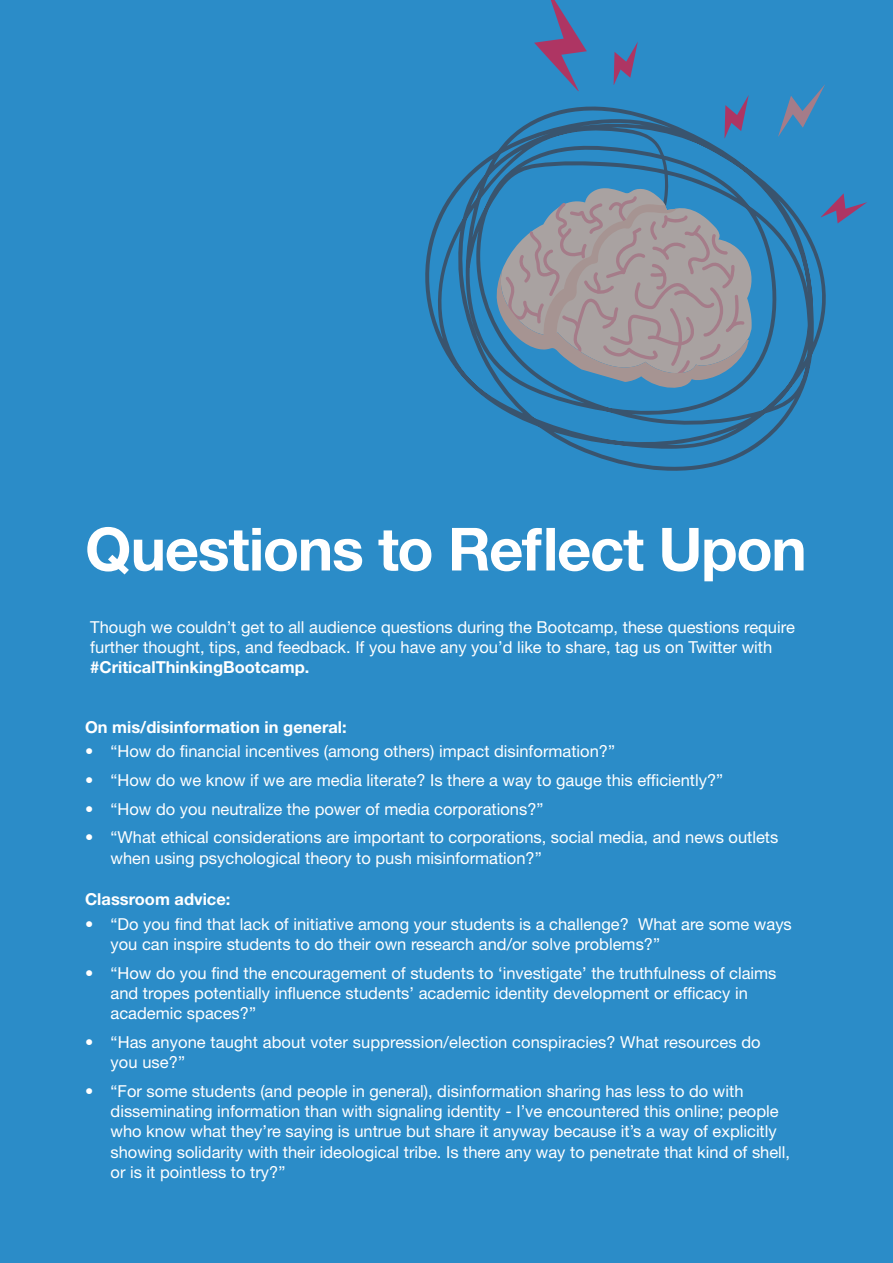
<style>
.page{position:relative;width:893px;height:1263px;background:#2b8cc8}
.page>*{position:absolute;margin:0;border:0;box-sizing:border-box;transform-origin:0 0}
.t1{font:700 59.55px "Helvetica Neue LT Std";letter-spacing:-.02em;color:#fff}
.t2{font:16.5px/20.2px "Helvetica Neue LT Std";color:#fff}
.t3{font:700 16.5px "Helvetica Neue LT Std";color:#fff}
.s1{font-weight:700}
</style>
<div class="page">
<svg style="left:425px;top:106px;width:401px;height:365px"></svg>
<svg style="left:501px;top:188px;width:252px;height:189px"></svg>
<svg style="left:505px;top:196px;width:239px;height:8px"></svg>
<svg style="left:496px;top:204px;width:253px;height:187px"></svg>
<svg style="left:534px;top:0;width:53px;height:91px"></svg>
<svg style="left:778px;top:84px;width:47px;height:52px"></svg>
<svg style="left:614px;top:42px;width:24px;height:43px"></svg>
<svg style="left:821px;top:193px;width:46px;height:30px"></svg>
<svg style="left:724px;top:95px;width:25px;height:43px"></svg>
<p class="t1" style="left:85px;top:512px;width:723px">Questions to Reflect Upon</p>
<p class="t2" style="left:90px;top:616px;width:706px">Though we couldn’t get to all audience questions during the Bootcamp, these questions require further thought, tips, and feedback. If you have any you’d like to share, tag us on Twitter with <span class="s1">#CriticalThinkingBootcamp.</span></p>
<p class="t3" style="left:85px;top:716px;width:263px">On mis/disinformation in general:</p>
<p class="t2" style="left:85px;top:741px;width:532px">• “How do financial incentives (among others) impact disinformation?”</p>
<p class="t2" style="left:85px;top:770px;width:640px">• “How do we know if we are media literate? Is there a way to gauge this efficiently?”</p>
<p class="t2" style="left:85px;top:798px;width:460px">• “How do you neutralize the power of media corporations?”</p>
<p class="t2" style="left:111px;top:827px;width:669px;text-indent:-26px">• “What ethical considerations are important to corporations, social media, and news outlets when using psychological theory to push misinformation?”</p>
<p class="t3" style="left:85px;top:889px;width:147px">Classroom advice:</p>
<p class="t2" style="left:111px;top:913px;width:683px;text-indent:-26px">• “Do you find that lack of initiative among your students is a challenge? What are some ways you can inspire students to do their own research and/or solve problems?”</p>
<p class="t2" style="left:111px;top:962px;width:667px;text-indent:-26px">• “How do you find the encouragement of students to ‘investigate’ the truthfulness of claims and tropes potentially influence students’ academic identity development or efficacy in academic spaces?”</p>
<p class="t2" style="left:111px;top:1032px;width:652px;text-indent:-26px">• “Has anyone taught about voter suppression/election conspiracies? What resources do you use?”</p>
<p class="t2" style="left:111px;top:1081px;width:681px;text-indent:-26px">• “For some students (and people in general), disinformation sharing has less to do with disseminating information than with signaling identity - I’ve encountered this online; people who know what they’re saying is untrue but share it anyway because it’s a way of explicitly showing solidarity with their ideological tribe. Is there any way to penetrate that kind of shell, or is it pointless to try?”</p>
</div>
